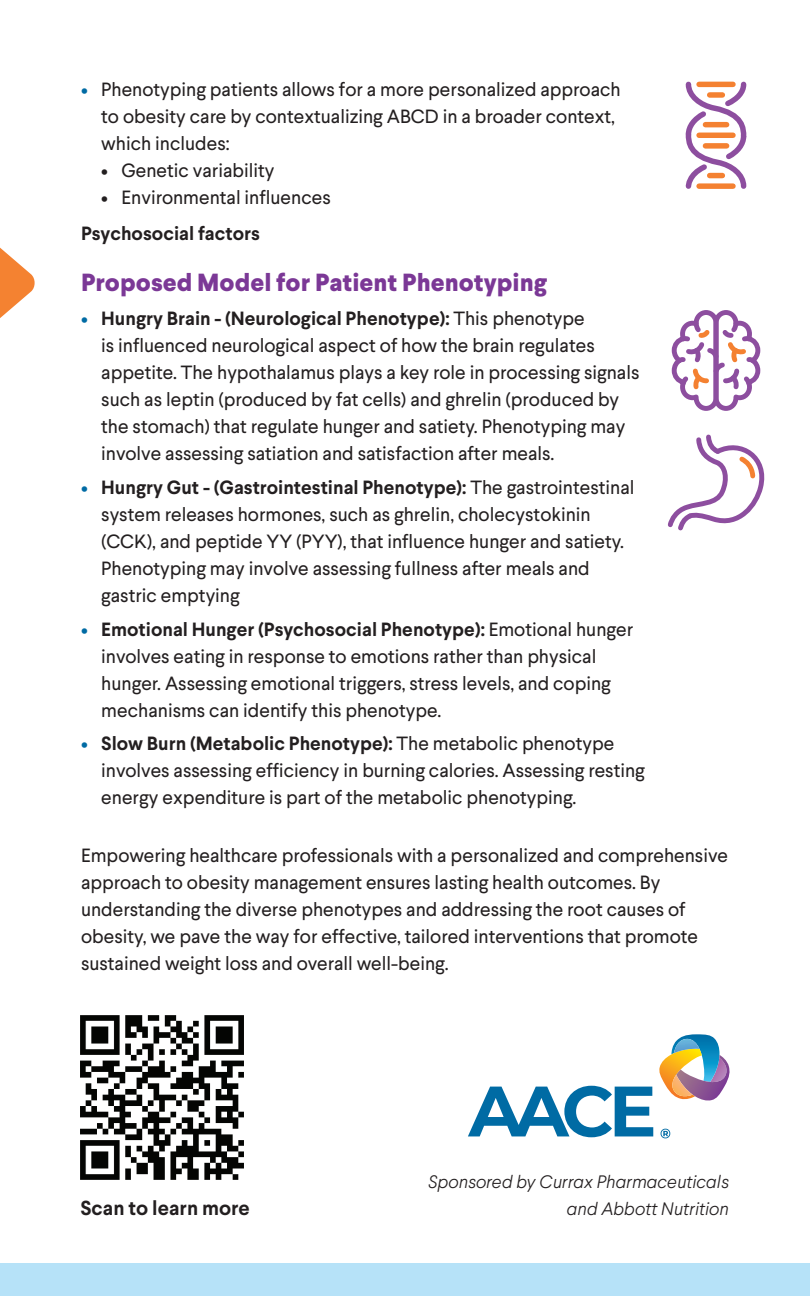
<style>
.page{position:relative;width:810px;height:1296px;background:#fff}
.page>*{position:absolute;margin:0;border:0;box-sizing:border-box;transform-origin:0 0}
.t1{font:800 24.75px "Larsseit";color:#7b3896}
.t2{font:700 20.25px "Larsseit";color:#231f20}
.t3{font:19.12px/27px "Larsseit";color:#231f20}
.t4{font:700 19.12px "Larsseit";color:#231f20}
.t5{font:italic 300 18px "Larsseit";color:#231f20}
.s1{color:#006ba4}
.s2{font-weight:700}
</style>
<div class="page">
<div style="left:0;top:1264px;width:810px;height:32px;background:#b6e2f8"></div>
<svg style="left:671px;top:310px;width:90px;height:101px"></svg>
<svg style="left:468px;top:1034px;width:262px;height:104px"></svg>
<img style="left:80px;top:1015px;width:164px;height:165px">
<svg style="left:0;top:247px;width:35px;height:71px"></svg>
<svg style="left:667px;top:434px;width:98px;height:97px"></svg>
<svg style="left:685px;top:81px;width:62px;height:108px"></svg>
<p class="t3" style="left:101px;top:75px;width:521px;text-indent:-20px"><span class="s1">•</span> Phenotyping patients allows for a more personalized approach to obesity care by contextualizing ABCD in a broader context, which includes:</p>
<p class="t3" style="left:101px;top:156px;width:175px">• Genetic variability</p>
<p class="t3" style="left:101px;top:183px;width:231px">• Environmental influences</p>
<p class="t4" style="left:81px;top:221px;width:180px">Psychosocial factors</p>
<p class="t1" style="left:81px;top:267px;width:468px">Proposed Model for Patient Phenotyping</p>
<p class="t3" style="left:101px;top:305px;width:540px;text-indent:-20px"><span class="s1">•</span> <span class="s2">Hungry Brain - (Neurological Phenotype):</span> This phenotype<br>is influenced neurological aspect of how the brain regulates appetite. The hypothalamus plays a key role in processing signals such as leptin (produced by fat cells) and ghrelin (produced by the stomach) that regulate hunger and satiety. Phenotyping may involve assessing satiation and satisfaction after meals.</p>
<p class="t3" style="left:101px;top:474px;width:535px;text-indent:-20px"><span class="s1">•</span> <span class="s2">Hungry Gut - (Gastrointestinal Phenotype):</span> The gastrointestinal system releases hormones, such as ghrelin, cholecystokinin (CCK), and peptide YY (PYY), that influence hunger and satiety.<br>Phenotyping may involve assessing fullness after meals and gastric emptying</p>
<p class="t3" style="left:101px;top:615px;width:534px;text-indent:-20px"><span class="s1">•</span> <span class="s2">Emotional Hunger (Psychosocial Phenotype):</span> Emotional hunger involves eating in response to emotions rather than physical hunger. Assessing emotional triggers, stress levels, and coping mechanisms can identify this phenotype.</p>
<p class="t3" style="left:101px;top:730px;width:545px;text-indent:-20px"><span class="s1">•</span> <span class="s2">Slow Burn (Metabolic Phenotype):</span> The metabolic phenotype involves assessing efficiency in burning calories. Assessing resting energy expenditure is part of the metabolic phenotyping.</p>
<p class="t3" style="left:81px;top:842px;width:649px">Empowering healthcare professionals with a personalized and comprehensive approach to obesity management ensures lasting health outcomes. By understanding the diverse phenotypes and addressing the root causes of obesity, we pave the way for effective, tailored interventions that promote sustained weight loss and overall well-being.</p>
<p class="t5" style="left:428px;top:1170px;width:302px">Sponsored by Currax Pharmaceuticals</p>
<p class="t2" style="left:81px;top:1195px;width:171px">Scan to learn more</p>
<p class="t5" style="left:567px;top:1197px;width:164px">and Abbott Nutrition</p>
</div>
